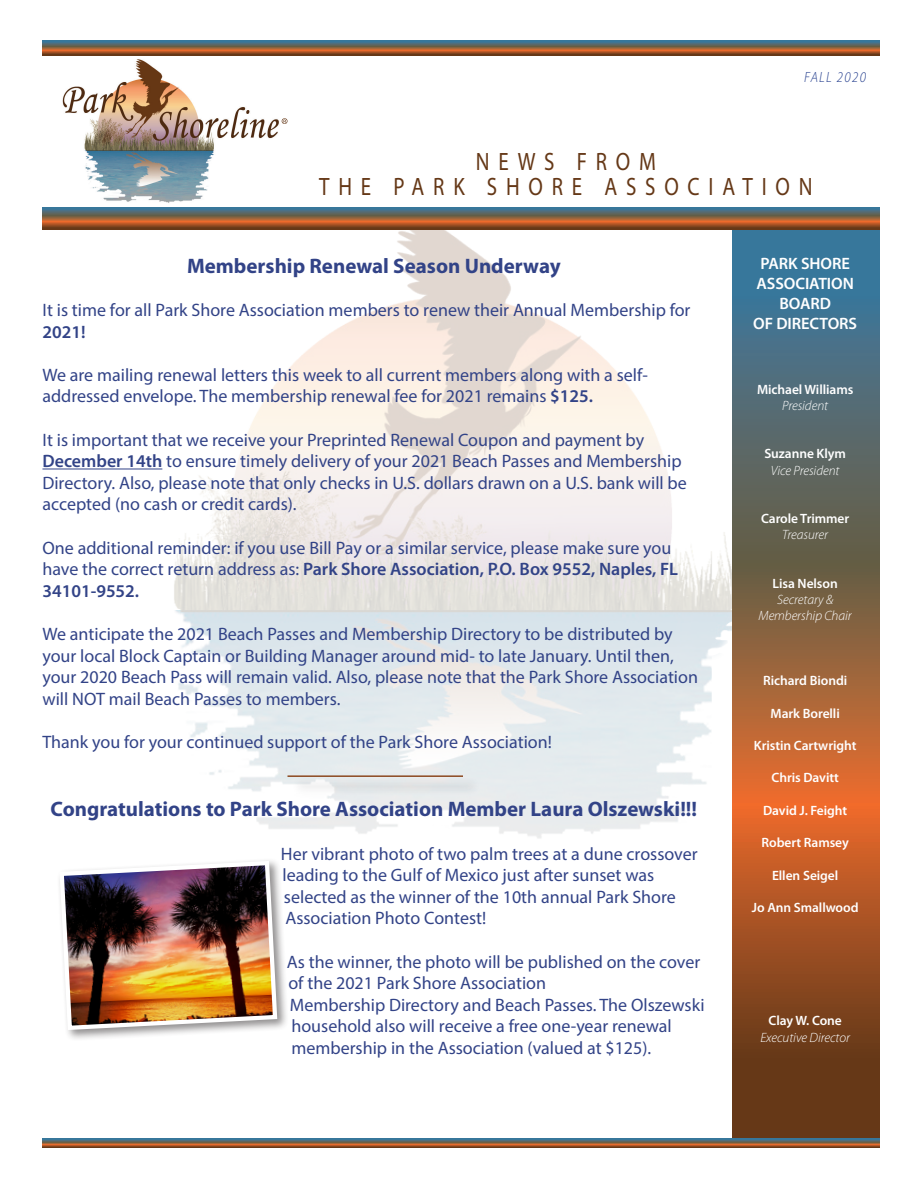
<style>
.page{position:relative;width:918px;height:1188px;background:#fff}
.page>*{position:absolute;margin:0;border:0;box-sizing:border-box;transform-origin:0 0}
.t1{font:25.2px "Myriad Pro";letter-spacing:.42em;color:#653817;scale:.83 1}
.t2{font:700 21px "Myriad Pro";color:#324387}
.t3{font:18px/21.6px "Myriad Pro";color:#324387}
.t4{font:600 16.5px/19.8px "Myriad Pro";letter-spacing:-.005em;color:#fff}
.t5{font:italic 300 14.85px "Myriad Pro";letter-spacing:.1em;color:#253f8e;scale:.91 1}
.t6{font:600 13.5px "Myriad Pro";letter-spacing:-.005em;color:#fff}
.t7{font:italic 300 13.5px "Myriad Pro";letter-spacing:-.005em;color:#fff}
.s1{font-weight:600}
</style>
<div class="page">
<img style="left:42px;top:230px;width:690px;height:608px">
<hr style="left:42px;top:469px;width:120px;height:1px;background:#324387">
<img style="left:42px;top:55px;width:241px;height:148px">
<svg style="left:42px;top:40px;width:837px;height:15px;background:#7c614e"></svg>
<svg style="left:732px;top:230px;width:147px;height:908px;background:#805e46"></svg>
<svg style="left:42px;top:207px;width:837px;height:23px;background:#7e5e48"></svg>
<svg style="left:42px;top:1138px;width:837px;height:10px;background:#79604f"></svg>
<svg style="left:282px;top:118px;width:6px;height:6px"></svg>
<div style="left:291px;top:778px;width:190px;height:18px;background:#231f20;opacity:.35"></div>
<hr style="left:288px;top:775px;width:175px;height:2px;background:#8c4920">
<div style="left:57px;top:858px;width:232px;height:184px;background:#231f20;opacity:.5"></div>
<img style="left:57px;top:859px;width:223px;height:173px">
<p class="t5" style="left:804px;top:68px;width:69px">FALL 2020</p>
<p class="t1" style="left:476px;top:146px;width:219px">NEWS FROM</p>
<p class="t1" style="left:319px;top:171px;width:596px">THE PARK SHORE ASSOCIATION</p>
<p class="t2" style="left:187px;top:254px;width:375px">Membership Renewal Season Underway</p>
<p class="t3" style="left:42px;top:299px;width:650px">It is time for all Park Shore Association members to renew their Annual Membership for<br><span class="s1">2021!</span></p>
<p class="t3" style="left:42px;top:364px;width:607px">We are mailing renewal letters this week to all current members along with a self&shy;addressed envelope. The membership renewal fee for 2021 remains <span class="s1">$125.</span></p>
<p class="t3" style="left:42px;top:428px;width:646px">It is important that we receive your Preprinted Renewal Coupon and payment by <span class="s1">December 14th</span> to ensure timely delivery of your 2021 Beach Passes and Membership Directory. Also, please note that only checks in U.S. dollars drawn on a U.S. bank will be accepted (no cash or credit cards).</p>
<p class="t3" style="left:42px;top:536px;width:637px">One additional reminder: if you use Bill Pay or a similar service, please make sure you have the correct return address as: <span class="s1">Park Shore Association, P.O. Box 9552, Naples, FL<br>34101-9552.</span></p>
<p class="t3" style="left:42px;top:623px;width:657px">We anticipate the 2021 Beach Passes and Membership Directory to be distributed by your local Block Captain or Building Manager around mid- to late January. Until then, your 2020 Beach Pass will remain valid. Also, please note that the Park Shore Association will NOT mail Beach Passes to members.</p>
<p class="t3" style="left:42px;top:731px;width:511px">Thank you for your continued support of the Park Shore Association!</p>
<p class="t2" style="left:51px;top:798px;width:648px">Congratulations to Park Shore Association Member Laura Olszewski!!!</p>
<p class="t3" style="left:281px;top:842px;width:418px">Her vibrant photo of two palm trees at a dune crossover leading to the Gulf of Mexico just after sunset was selected as the winner of the 10th annual Park Shore Association Photo Contest!</p>
<p class="t3" style="left:287px;top:950px;width:415px">As the winner, the photo will be published on the cover of the 2021 Park Shore Association</p>
<p class="t3" style="left:290px;top:994px;width:416px">Membership Directory and Beach Passes. The Olszewski household also will receive a free one-year renewal membership in the Association (valued at $125).</p>
<p class="t4" style="left:756px;top:254px;width:99px">PARK SHORE<br>ASSOCIATION</p>
<p class="t4" style="left:779px;top:293px;width:53px">BOARD</p>
<p class="t4" style="left:753px;top:313px;width:105px">OF DIRECTORS</p>
<p class="t6" style="left:757px;top:380px;width:98px">Michael Williams</p>
<p class="t7" style="left:782px;top:397px;width:48px">President</p>
<p class="t6" style="left:764px;top:445px;width:83px">Suzanne Klym</p>
<p class="t7" style="left:771px;top:462px;width:70px">Vice President</p>
<p class="t6" style="left:761px;top:510px;width:90px">Carole Trimmer</p>
<p class="t7" style="left:782px;top:527px;width:47px">Treasurer</p>
<p class="t6" style="left:773px;top:575px;width:67px">Lisa Nelson</p>
<p class="t7" style="left:777px;top:592px;width:58px">Secretary &amp;</p>
<p class="t7" style="left:759px;top:608px;width:95px">Membership Chair</p>
<p class="t6" style="left:763px;top:672px;width:86px">Richard Biondi</p>
<p class="t6" style="left:771px;top:704px;width:71px">Mark Borelli</p>
<p class="t6" style="left:754px;top:737px;width:104px">Kristin Cartwright</p>
<p class="t6" style="left:772px;top:769px;width:69px">Chris Davitt</p>
<p class="t6" style="left:763px;top:802px;width:86px">David J. Feight</p>
<p class="t6" style="left:761px;top:834px;width:89px">Robert Ramsey</p>
<p class="t6" style="left:772px;top:866px;width:68px">Ellen Seigel</p>
<p class="t6" style="left:752px;top:899px;width:108px">Jo Ann Smallwood</p>
<p class="t6" style="left:769px;top:1012px;width:75px">Clay W. Cone</p>
<p class="t7" style="left:760px;top:1029px;width:91px">Executive Director</p>
</div>
